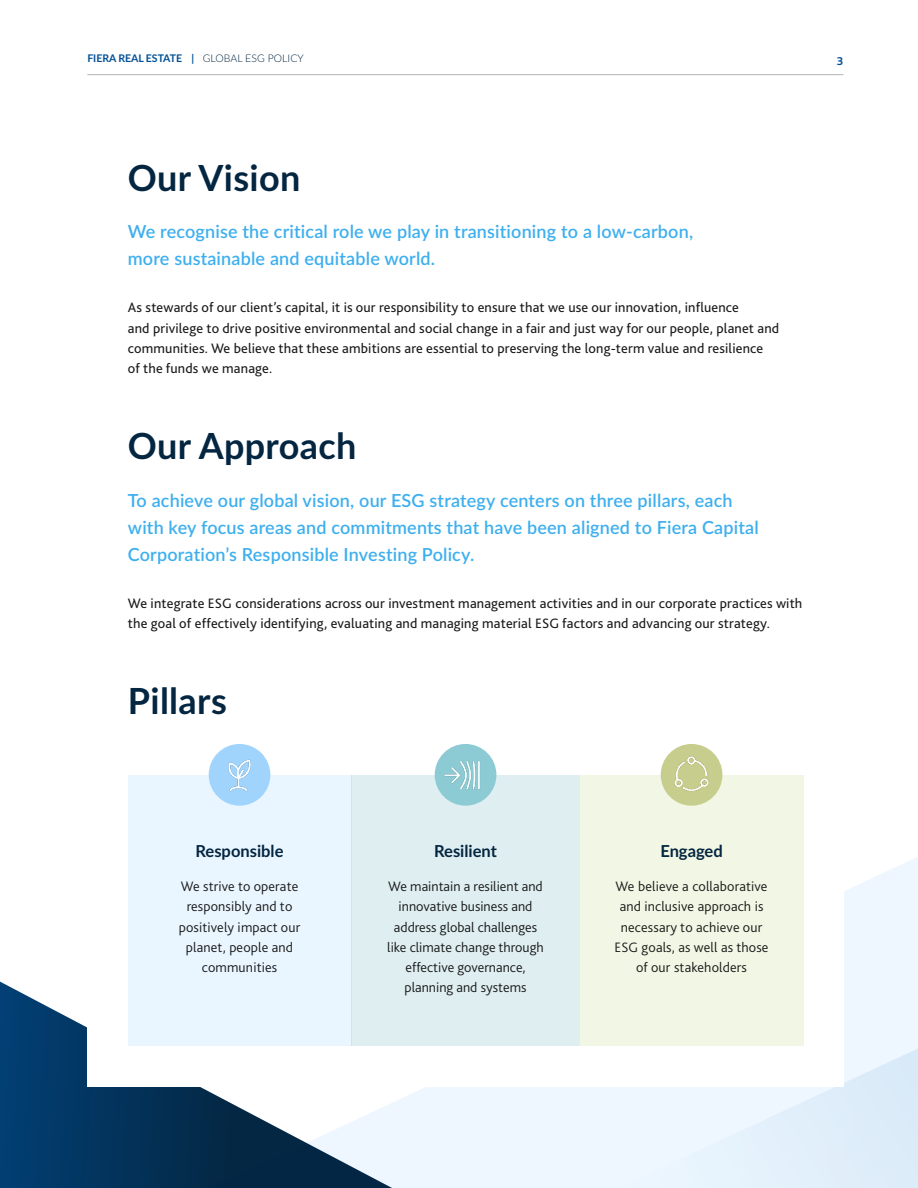
<style>
.page{position:relative;width:918px;height:1188px;background:#fff}
.page>*{position:absolute;margin:0;border:0;box-sizing:border-box;transform-origin:0 0}
.H1___Pol_2023{font:700 36px "Lato";letter-spacing:.01em;color:#042641}
.Lede___Pol_2023{font:600 18px/27px "Lato";letter-spacing:.01em;color:#3eafee}
.Stands_Out_Text___Po{font:700 16.5px "Lato";color:#042641}
.Body_EN_Regular___Po{font:14.25px/20.2px "Bliss 2";letter-spacing:.01em;color:#1a1a1a}
.Body_EN___Pol_2023{font:300 14.25px/20.2px "Bliss 2";letter-spacing:.01em;color:#1a1a1a;text-align:center}
.t1{font:700 12px "Bliss 2";color:#005096}
.t2{font:700 10.5px "Lato";color:#005096}
.s1{font-weight:300;color:#042641}
</style>
<div class="page">
<svg style="left:844px;top:857px;width:74px;height:161px;background:#eff7ff"></svg>
<svg style="left:402px;top:1018px;width:516px;height:170px;background:#e9f3fd"></svg>
<svg style="left:0;top:981px;width:402px;height:207px"></svg>
<div style="left:87px;top:108px;width:756px;height:979px;background:#fff"></div>
<div style="left:580px;top:775px;width:223px;height:270px;background:#f2f6e4"></div>
<div style="left:351px;top:775px;width:229px;height:270px;background:#deeef1"></div>
<div style="left:128px;top:775px;width:223px;height:270px;background:#eaf6ff"></div>
<div style="left:661px;top:744px;width:61px;height:62px;background:#c7ce8d;border-radius:50%"></div>
<img style="left:668px;top:750px;width:47px;height:47px">
<div style="left:209px;top:744px;width:61px;height:62px;background:#a1d4fc;border-radius:50%"></div>
<img style="left:216px;top:751px;width:47px;height:48px">
<div style="left:435px;top:744px;width:61px;height:62px;background:#8dcbd4;border-radius:50%"></div>
<img style="left:438px;top:751px;width:48px;height:48px">
<hr style="left:87px;top:74px;width:756px;height:1px;background:#b3b3b3">
<p class="t2" style="left:87px;top:51px;width:218px">FIERA REAL ESTATE | <span class="s1">GLOBAL ESG POLICY</span></p>
<p class="t1" style="left:837px;top:53px;width:8px">3</p>
<p class="H1___Pol_2023" style="left:128px;top:151px;width:174px">Our Vision</p>
<p class="Lede___Pol_2023" style="left:128px;top:217px;width:567px">We recognise the critical role we play in transitioning to a low-carbon, more sustainable and equitable world.</p>
<p class="Body_EN_Regular___Po" style="left:128px;top:297px;width:653px">As stewards of our client’s capital, it is our responsibility to ensure that we use our innovation, influence<br>and privilege to drive positive environmental and social change in a fair and just way for our people, planet and communities. We believe that these ambitions are essential to preserving the long-term value and resilience<br>of the funds we manage.</p>
<p class="H1___Pol_2023" style="left:128px;top:420px;width:230px">Our Approach</p>
<p class="Lede___Pol_2023" style="left:128px;top:486px;width:632px">To achieve our global vision, our ESG strategy centers on three pillars, each with key focus areas and commitments that have been aligned to Fiera Capital<br>Corporation’s Responsible Investing Policy.</p>
<p class="Body_EN_Regular___Po" style="left:128px;top:593px;width:676px">We integrate ESG considerations across our investment management activities and in our corporate practices with the goal of effectively identifying, evaluating and managing material ESG factors and advancing our strategy.</p>
<p class="H1___Pol_2023" style="left:128px;top:675px;width:100px">Pillars</p>
<p class="Stands_Out_Text___Po" style="left:196px;top:839px;width:89px">Responsible</p>
<p class="Body_EN___Pol_2023" style="left:179px;top:876px;width:123px">We strive to operate responsibly and to positively impact our planet, people and communities</p>
<p class="Stands_Out_Text___Po" style="left:434px;top:839px;width:64px">Resilient</p>
<p class="Body_EN___Pol_2023" style="left:387px;top:876px;width:158px">We maintain a resilient and innovative business and address global challenges like climate change through effective governance, planning and systems</p>
<p class="Stands_Out_Text___Po" style="left:660px;top:839px;width:64px">Engaged</p>
<p class="Body_EN___Pol_2023" style="left:615px;top:876px;width:156px">We believe a collaborative and inclusive approach is necessary to achieve our<br>ESG goals, as well as those of our stakeholders</p>
</div>
